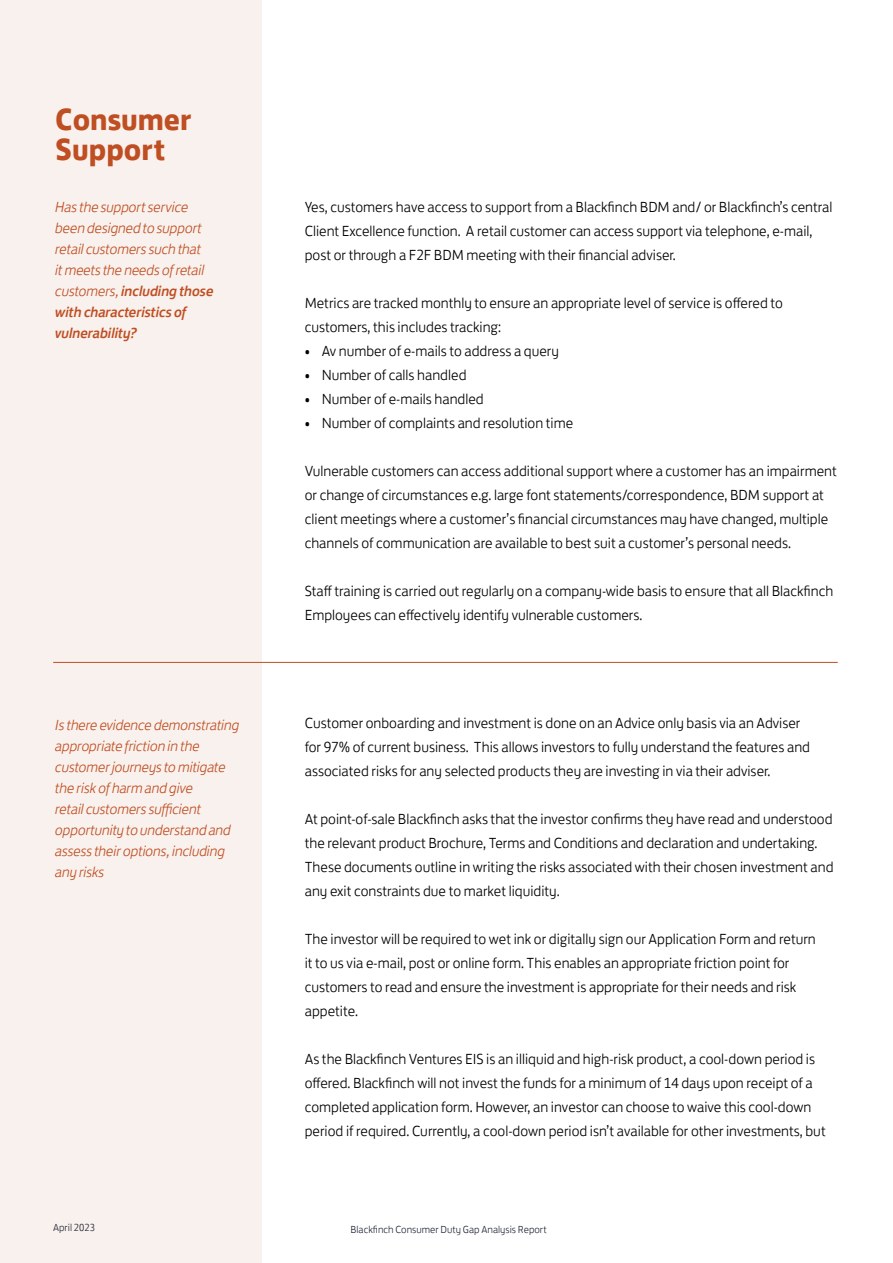
<style>
.page{position:relative;width:893px;height:1263px;background:#fff}
.page>*{position:absolute;margin:0;border:0;box-sizing:border-box;transform-origin:0 0}
.t1{font:700 31.5px/30px "FS Jack";color:#bf4e22}
.t2{font:300 15px/24px "FS Jack";color:#000}
.t3{font:italic 300 15px/21px "FS Jack";letter-spacing:-.02em;color:#bf4e22}
.t4{font:300 10.5px "FS Jack";color:#24293a}
.s1{font-weight:500}
</style>
<div class="page">
<div style="left:0;top:0;width:261px;height:1263px;background:#f9f1ed"></div>
<hr style="left:53px;top:662px;width:785px;height:1px;background:#bf4e22">
<h1 class="t1" style="left:55px;top:102px;width:138px">Consumer<br>Support</h1>
<p class="t3" style="left:55px;top:196px;width:160px">Has the support service been designed to support retail customers such that<br>it meets the needs of retail customers, <span class="s1">including those with characteristics of vulnerability?</span></p>
<p class="t3" style="left:55px;top:713px;width:186px">Is there evidence demonstrating appropriate friction in the customer journeys to mitigate the risk of harm and give<br>retail customers sufficient opportunity to understand and assess their options, including any risks</p>
<p class="t2" style="left:305px;top:194px;width:529px">Yes, customers have access to support from a Blackfinch BDM and/ or Blackfinch’s central<br>Client Excellence function. A retail customer can access support via telephone, e-mail, post or through a F2F BDM meeting with their financial adviser.</p>
<p class="t2" style="left:305px;top:290px;width:480px">Metrics are tracked monthly to ensure an appropriate level of service is offered to customers, this includes tracking:</p>
<p class="t2" style="left:305px;top:338px;width:256px">• Av number of e-mails to address a query</p>
<p class="t2" style="left:305px;top:362px;width:163px">• Number of calls handled</p>
<p class="t2" style="left:305px;top:386px;width:181px">• Number of e-mails handled</p>
<p class="t2" style="left:305px;top:410px;width:270px">• Number of complaints and resolution time</p>
<p class="t2" style="left:305px;top:458px;width:534px">Vulnerable customers can access additional support where a customer has an impairment or change of circumstances e.g. large font statements/correspondence, BDM support at client meetings where a customer’s financial circumstances may have changed, multiple channels of communication are available to best suit a customer’s personal needs.</p>
<p class="t2" style="left:305px;top:578px;width:530px">Staff training is carried out regularly on a company-wide basis to ensure that all Blackfinch<br>Employees can effectively identify vulnerable customers.</p>
<p class="t2" style="left:305px;top:709px;width:507px">Customer onboarding and investment is done on an Advice only basis via an Adviser for 97% of current business. This allows investors to fully understand the features and associated risks for any selected products they are investing in via their adviser.</p>
<p class="t2" style="left:305px;top:805px;width:530px">At point-of-sale Blackfinch asks that the investor confirms they have read and understood the relevant product Brochure, Terms and Conditions and declaration and undertaking.<br>These documents outline in writing the risks associated with their chosen investment and any exit constraints due to market liquidity.</p>
<p class="t2" style="left:305px;top:925px;width:513px">The investor will be required to wet ink or digitally sign our Application Form and return it to us via e-mail, post or online form. This enables an appropriate friction point for customers to read and ensure the investment is appropriate for their needs and risk appetite.</p>
<p class="t2" style="left:305px;top:1045px;width:522px">As the Blackfinch Ventures EIS is an illiquid and high-risk product, a cool-down period is offered. Blackfinch will not invest the funds for a minimum of 14 days upon receipt of a completed application form. However, an investor can choose to waive this cool-down period if required. Currently, a cool-down period isn’t available for other investments, but</p>
<p class="t4" style="left:53px;top:1219px;width:43px">April 2023</p>
<p class="t4" style="left:351px;top:1221px;width:198px">Blackfinch Consumer Duty Gap Analysis Report</p>
</div>
